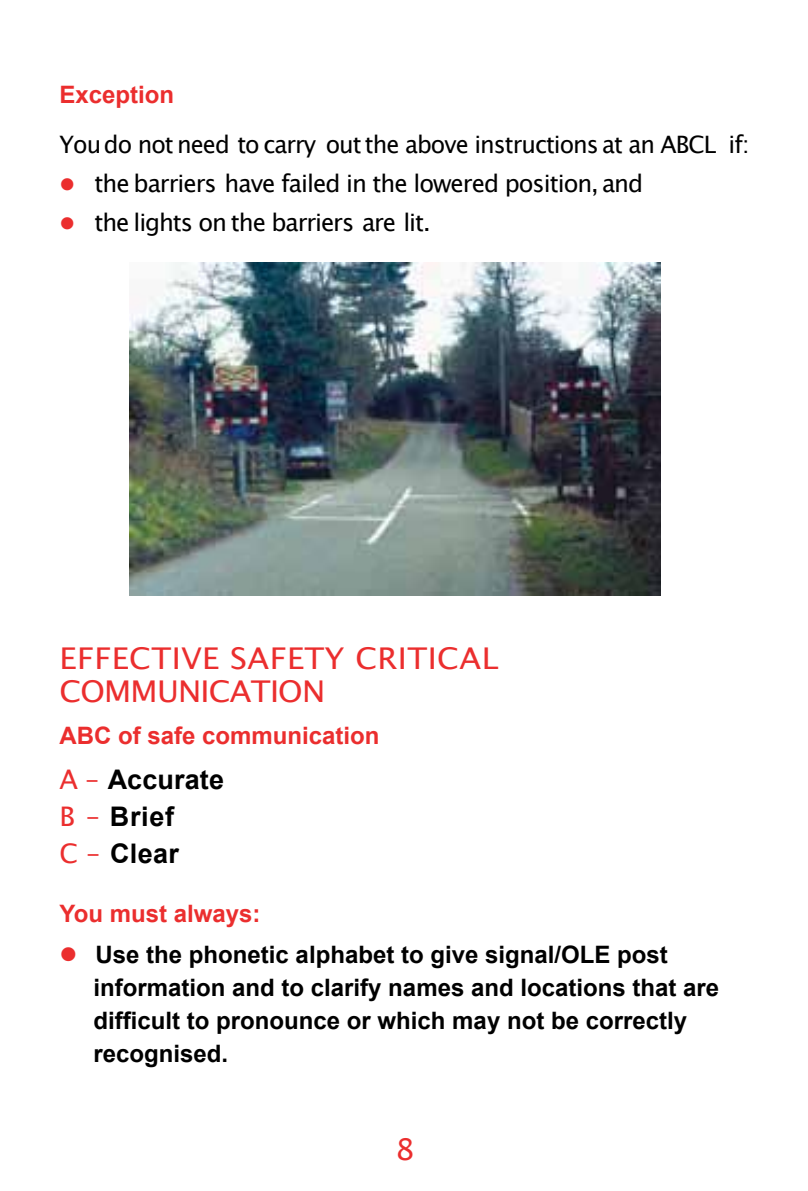
<style>
.page{position:relative;width:808px;height:1191px;background:#fff}
.page>*{position:absolute;margin:0;border:0;box-sizing:border-box;transform-origin:0 0}
.t1{font:30px/33px "Lucida Grande";letter-spacing:.015em;color:#eb2e2e;scale:1.05 1}
.t2{font:30px "Lucida Grande";letter-spacing:.015em;color:#eb2e2e}
.t3{font:700 27px/36.9px "Arial";letter-spacing:.015em;color:#000}
.t4{font:700 24px/33px "Arial";color:#000}
.t5{font:24px "Lucida Grande";letter-spacing:-.04em;color:#000}
.t6{font:700 24px "Arial";color:#eb2e2e}
.s1{color:#eb2e2e}
.s2{font-family:"Lucida Grande";font-weight:400;color:#eb2e2e}
</style>
<div class="page">
<img style="left:130px;top:263px;width:531px;height:332px">
<p class="t6" style="left:60px;top:85px;width:116px">Exception</p>
<p class="t5" style="left:60px;top:134px;width:691px">Youdo not need to carry out the above instructions at an ABCL if:</p>
<p class="t5" style="left:60px;top:173px;width:585px"><span class="s1">●</span> the barriers have failed in the lowered position, and</p>
<p class="t5" style="left:60px;top:213px;width:373px"><span class="s1">●</span> the lights on the barriers are lit.</p>
<p class="t1" style="left:60px;top:644px;width:419px">EFFECTIVE SAFETY CRITICAL<br>COMMUNICATION</p>
<p class="t6" style="left:60px;top:726px;width:322px">ABC of safe communication</p>
<p class="t3" style="left:60px;top:763px;width:166px"><span class="s2">A –</span> Accurate<br><span class="s2">B –</span> Brief<br><span class="s2">C –</span> Clear</p>
<p class="t6" style="left:60px;top:904px;width:202px">You must always:</p>
<p class="t4" style="left:94px;top:940px;width:627px;text-indent:-34px"><span class="s1">●</span> Use the phonetic alphabet to give signal/OLE post information and to clarify names and locations that are difficult to pronounce or which may not be correctly recognised.</p>
<p class="t2" style="left:396px;top:1136px;width:20px">8</p>
</div>
